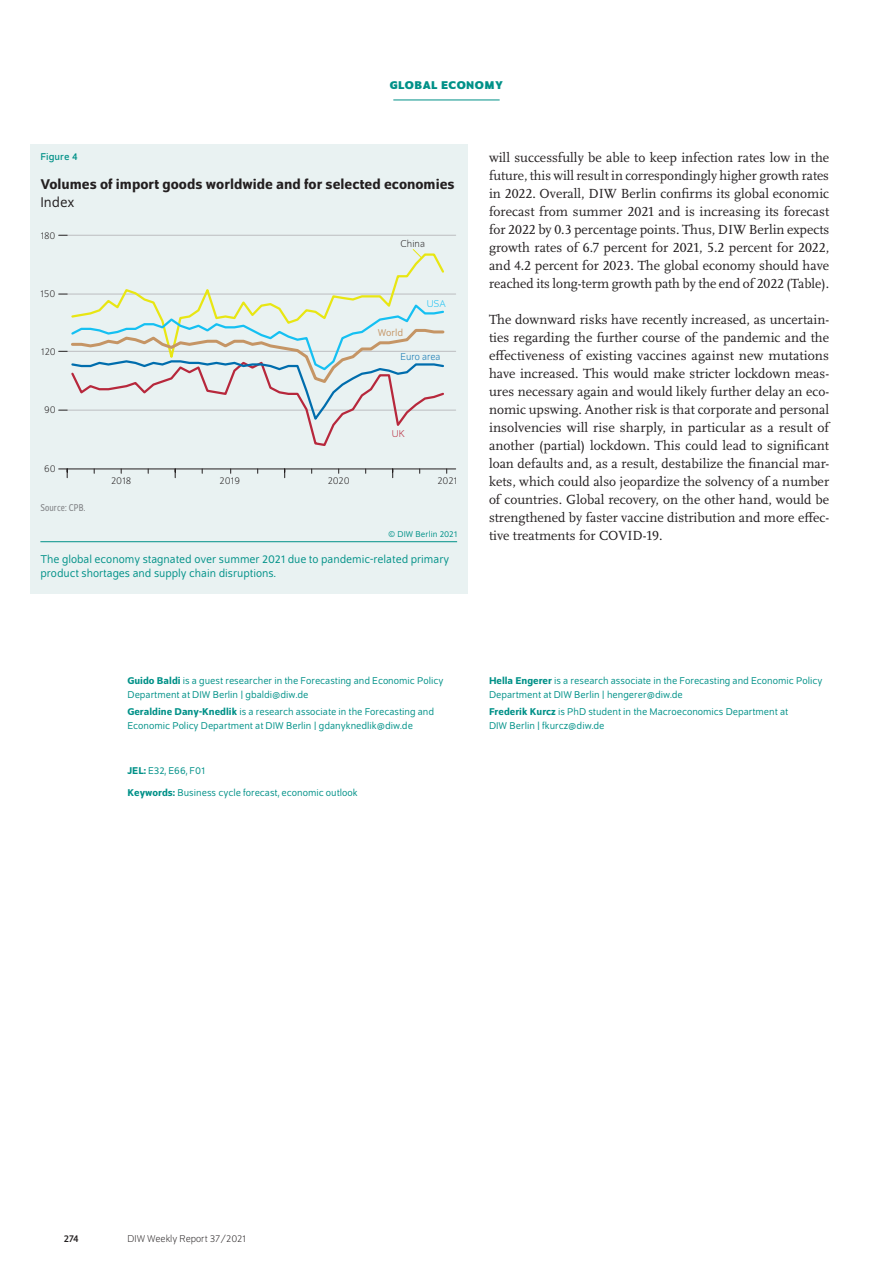
<style>
.page{position:relative;width:893px;height:1263px;background:#fff}
.page>*{position:absolute;margin:0;border:0;box-sizing:border-box;transform-origin:0 0}
.t1{font:500 15px "Schumpeter";color:#231f20}
.t2{font:15px "Schumpeter Blond";color:#231f20}
.t3{font:13.8px/18px "Scala Pro";color:#231f20;text-align:justify}
.t4{font:12px/13.5px "Schumpeter Blond";color:#009188}
.t5{font:700 12px "Schumpeter";color:#009188}
.t6{font:10.5px/13.5px "Schumpeter Blond";color:#009188}
.t7{font:300 10.5px "Schumpeter";color:#231f20}
.t8{font:semi-condensed 10.5px "Schumpeter Blond";letter-spacing:.01em;color:#808285}
.t9{font:300 10.5px "Schumpeter";color:#006dad}
.t10{font:10.5px "Schumpeter";letter-spacing:.01em;color:#009188}
.t11{font:10.5px "Schumpeter Blond";color:#c59565}
.t12{font:10.5px "Schumpeter";color:#231f20}
.t13{font:300 10.5px "Schumpeter";color:#15c0f2}
.t14{font:300 10.5px "Schumpeter";color:#b7283c}
.t15{font:9px "Schumpeter Blond";letter-spacing:.01em;color:#009188}
.s1{font-family:"Schumpeter";font-weight:500}
</style>
<div class="page">
<hr style="left:393px;top:100px;width:107px;height:1px;background:#009188">
<div style="left:30px;top:144px;width:438px;height:450px;background:#e9f2f2"></div>
<hr style="left:67px;top:410px;width:389px;height:1px;background:#bcbdc0">
<hr style="left:67px;top:351px;width:389px;height:1px;background:#bcbdc0">
<hr style="left:67px;top:294px;width:389px;height:1px;background:#bcbdc0">
<hr style="left:67px;top:235px;width:389px;height:1px;background:#bcbdc0">
<hr style="left:67px;top:469px;width:389px;height:1px;background:#231f20">
<svg style="left:59px;top:469px;width:9px;height:9px"></svg>
<svg style="left:59px;top:249px;width:387px;height:197px"></svg>
<hr style="left:40px;top:541px;width:417px;height:1px;background:#009188">
<p class="t5" style="left:390px;top:79px;width:18px">GLOBAL</p>
<p class="t5" style="left:441px;top:79px;width:18px">ECONOMY</p>
<p class="t10" style="left:40px;top:151px;width:39px">Figure 4</p>
<p class="t1" style="left:40px;top:176px;width:416px">Volumes of import goods worldwide and for selected economies</p>
<p class="t2" style="left:40px;top:194px;width:36px">Index</p>
<p class="t7" style="left:41px;top:231px;width:16px">180</p>
<p class="t7" style="left:40px;top:289px;width:16px">150</p>
<p class="t7" style="left:41px;top:346px;width:16px">120</p>
<p class="t7" style="left:44px;top:405px;width:13px">90</p>
<p class="t7" style="left:44px;top:464px;width:13px">60</p>
<p class="t8" style="left:40px;top:502px;width:46px">Source: CPB.</p>
<p class="t7" style="left:401px;top:239px;width:26px">China</p>
<p class="t11" style="left:378px;top:327px;width:27px">World</p>
<p class="t13" style="left:427px;top:299px;width:21px">USA</p>
<p class="t9" style="left:401px;top:352px;width:41px">Euro area</p>
<p class="t14" style="left:392px;top:429px;width:15px">UK</p>
<p class="t7" style="left:111px;top:475px;width:22px">2018</p>
<p class="t7" style="left:220px;top:475px;width:22px">2019</p>
<p class="t7" style="left:328px;top:475px;width:23px">2020</p>
<p class="t7" style="left:437px;top:475px;width:21px">2021</p>
<p class="t15" style="left:388px;top:530px;width:70px">© DIW Berlin 2021</p>
<p class="t4" style="left:40px;top:553px;width:410px">The global economy stagnated over summer 2021 due to pandemic-related primary product shortages and supply chain disruptions.</p>
<p class="t3" style="left:489px;top:148px;width:342px">will successfully be able to keep infection rates low in the future, this will result in correspondingly higher growth rates in 2022. Overall, DIW Berlin confirms its global economic forecast from summer 2021 and is increasing its forecast for 2022 by 0.3 percentage points. Thus, DIW Berlin expects growth rates of 6.7 percent for 2021, 5.2 percent for 2022, and 4.2 percent for 2023. The global economy should have reached its long-term growth path by the end of 2022 (Table).</p>
<p class="t3" style="left:489px;top:310px;width:342px">The downward risks have recently increased, as uncertain&shy;ties regarding the further course of the pandemic and the effectiveness of existing vaccines against new mutations have increased. This would make stricter lockdown meas&shy;ures necessary again and would likely further delay an eco&shy;nomic upswing. Another risk is that corporate and personal insolvencies will rise sharply, in particular as a result of another (partial) lockdown. This could lead to significant loan defaults and, as a result, destabilize the financial mar&shy;kets, which could also jeopardize the solvency of a number of countries. Global recovery, on the other hand, would be strengthened by faster vaccine distribution and more effec&shy;tive treatments for COVID-19.</p>
<p class="t6" style="left:128px;top:674px;width:317px"><span class="s1">Guido Baldi</span> is a guest researcher in the Forecasting and Economic Policy<br>Department at DIW Berlin | gbaldi@diw.de</p>
<p class="t6" style="left:128px;top:705px;width:308px"><span class="s1">Geraldine Dany-Knedlik</span> is a research associate in the Forecasting and<br>Economic Policy Department at DIW Berlin | gdanyknedlik@diw.de</p>
<p class="t6" style="left:128px;top:760px;width:232px;line-height:22px"><span class="s1">JEL:</span> E32, E66, F01<br><span class="s1">Keywords:</span> Business cycle forecast, economic outlook</p>
<p class="t6" style="left:489px;top:674px;width:335px"><span class="s1">Hella Engerer</span> is a research associate in the Forecasting and Economic Policy<br>Department at DIW Berlin | hengerer@diw.de</p>
<p class="t6" style="left:489px;top:705px;width:301px"><span class="s1">Frederik Kurcz</span> is PhD student in the Macroeconomics Department at<br>DIW Berlin | fkurcz@diw.de</p>
<p class="t12" style="left:64px;top:1233px;width:16px">274</p>
<p class="t7" style="left:128px;top:1234px;width:120px">DIW Weekly Report 37/2021</p>
</div>
